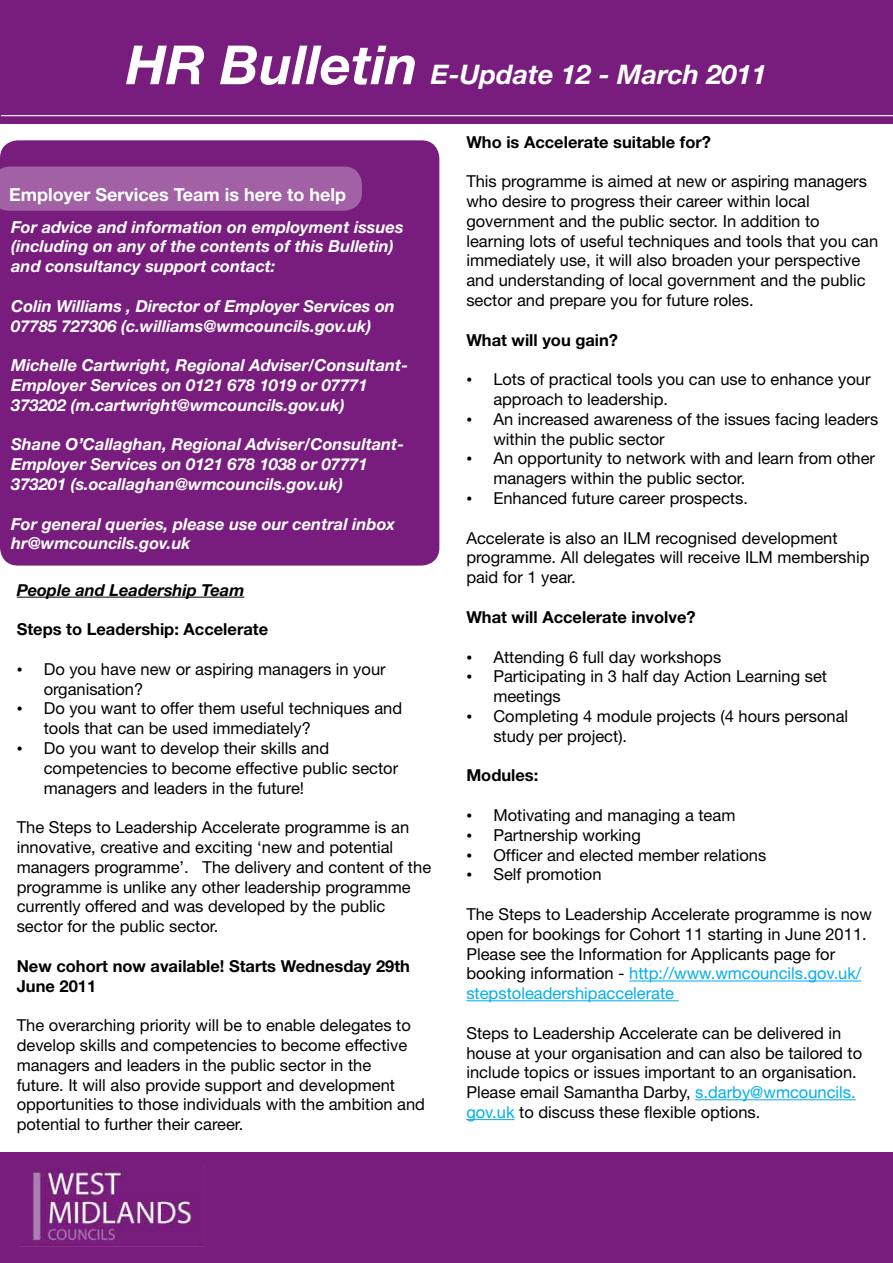
<style>
.page{position:relative;width:893px;height:1263px;background:#fff}
.page>*{position:absolute;margin:0;border:0;box-sizing:border-box;transform-origin:0 0}
.t1{font:italic 700 27px "Helvetica Neue";color:#fff}
.t2{font:700 18px "Helvetica Neue";color:#fff}
.t3{font:16.5px/19.8px "Helvetica Neue";color:#000}
.t4{font:italic 700 16.5px/19.8px "Helvetica Neue";color:#fff}
.t5{font:700 16.5px/19.8px "Helvetica Neue";color:#000}
.t6{font:italic 700 16.5px "Helvetica Neue";color:#000}
.s1{font-size:54px}
.s2{font-family:"Times New Roman"}
.s3{color:#00aeef}
</style>
<div class="page">
<div style="left:0;top:0;width:893px;height:123px;background:#781d7e"></div>
<hr style="left:1px;top:115px;width:892px;height:1px;background:#fff">
<div style="left:0;top:1153px;width:893px;height:110px;background:#781d7e"></div>
<img style="left:19px;top:1166px;width:185px;height:81px">
<hr style="left:629px;top:980px;width:232px;height:1px;background:#00aeef">
<hr style="left:466px;top:1000px;width:213px;height:1px;background:#00aeef">
<hr style="left:695px;top:1099px;width:161px;height:1px;background:#00aeef">
<hr style="left:466px;top:1119px;width:49px;height:1px;background:#00aeef">
<div style="left:0;top:140px;width:439px;height:426px;background:#781d7e;border-radius:18px"></div>
<div style="left:0;top:166px;width:362px;height:45px;background:#a161a4"></div>
<hr style="left:17px;top:597px;width:227px;height:1px;background:#000">
<h1 class="t1" style="left:126px;top:58px;width:642px"><span class="s1">HR Bulletin</span> E-Update 12 - March 2011</h1>
<p class="t2" style="left:9px;top:183px;width:338px">Employer Services Team is here to help</p>
<p class="t4" style="left:11px;top:216px;width:394px">For advice and information on employment issues (including on any of the contents of this Bulletin) and consultancy support contact:</p>
<p class="t4" style="left:11px;top:296px;width:385px">Colin Williams , Director of Employer Services on<br>07785 727306 (c.williams@wmcouncils.gov.uk)</p>
<p class="t4" style="left:11px;top:355px;width:398px">Michelle Cartwright, Regional Adviser/Consultant-<br>Employer Services on 0121 678 1019 or 07771<br>373202 (m.cartwright@wmcouncils.gov.uk)</p>
<p class="t4" style="left:11px;top:434px;width:394px">Shane O’Callaghan, Regional Adviser/Consultant-<br>Employer Services on 0121 678 1038 or 07771<br>373201 (s.ocallaghan@wmcouncils.gov.uk)</p>
<p class="t4" style="left:11px;top:513px;width:385px">For general queries, please use our central inbox hr@wmcouncils.gov.uk</p>
<p class="t6" style="left:17px;top:579px;width:229px">People and Leadership Team</p>
<p class="t5" style="left:17px;top:619px;width:253px">Steps to Leadership: Accelerate</p>
<p class="t3" style="left:44px;top:659px;width:343px;text-indent:-27px"><span class="s2">•</span> Do you have new or aspiring managers in your organisation?</p>
<p class="t3" style="left:44px;top:698px;width:360px;text-indent:-27px"><span class="s2">•</span> Do you want to offer them useful techniques and tools that can be used immediately?</p>
<p class="t3" style="left:44px;top:738px;width:356px;text-indent:-27px"><span class="s2">•</span> Do you want to develop their skills and competencies to become effective public sector managers and leaders in the future!</p>
<p class="t3" style="left:17px;top:817px;width:416px">The Steps to Leadership Accelerate programme is an innovative, creative and exciting ‘new and potential managers programme’. The delivery and content of the programme is unlike any other leadership programme currently offered and was developed by the public sector for the public sector.</p>
<p class="t5" style="left:17px;top:955px;width:395px">New cohort now available! Starts Wednesday 29th<br>June 2011</p>
<p class="t3" style="left:17px;top:1015px;width:410px">The overarching priority will be to enable delegates to develop skills and competencies to become effective managers and leaders in the public sector in the<br>future. It will also provide support and development opportunities to those individuals with the ambition and potential to further their career.</p>
<p class="t5" style="left:466px;top:131px;width:246px">Who is Accelerate suitable for?</p>
<p class="t3" style="left:466px;top:171px;width:413px">This programme is aimed at new or aspiring managers who desire to progress their career within local government and the public sector. In addition to learning lots of useful techniques and tools that you can immediately use, it will also broaden your perspective and understanding of local government and the public sector and prepare you for future roles.</p>
<p class="t5" style="left:466px;top:329px;width:153px">What will you gain?</p>
<p class="t3" style="left:493px;top:369px;width:379px;text-indent:-27px"><span class="s2">•</span> Lots of practical tools you can use to enhance your approach to leadership.</p>
<p class="t3" style="left:493px;top:409px;width:387px;text-indent:-27px"><span class="s2">•</span> An increased awareness of the issues facing leaders within the public sector</p>
<p class="t3" style="left:493px;top:448px;width:383px;text-indent:-27px"><span class="s2">•</span> An opportunity to network with and learn from other managers within the public sector.</p>
<p class="t3" style="left:466px;top:488px;width:283px"><span class="s2">•</span> Enhanced future career prospects.</p>
<p class="t3" style="left:466px;top:528px;width:405px">Accelerate is also an ILM recognised development programme. All delegates will receive ILM membership paid for 1 year.</p>
<p class="t5" style="left:466px;top:607px;width:231px">What will Accelerate involve?</p>
<p class="t3" style="left:466px;top:646px;width:256px"><span class="s2">•</span> Attending 6 full day workshops</p>
<p class="t3" style="left:493px;top:666px;width:335px;text-indent:-27px"><span class="s2">•</span> Participating in 3 half day Action Learning set meetings</p>
<p class="t3" style="left:493px;top:706px;width:356px;text-indent:-27px"><span class="s2">•</span> Completing 4 module projects (4 hours personal study per project).</p>
<p class="t5" style="left:466px;top:765px;width:74px">Modules:</p>
<p class="t3" style="left:466px;top:805px;width:271px"><span class="s2">•</span> Motivating and managing a team</p>
<p class="t3" style="left:466px;top:825px;width:176px"><span class="s2">•</span> Partnership working</p>
<p class="t3" style="left:466px;top:844px;width:301px"><span class="s2">•</span> Officer and elected member relations</p>
<p class="t3" style="left:466px;top:864px;width:137px"><span class="s2">•</span> Self promotion</p>
<p class="t3" style="left:466px;top:904px;width:407px">The Steps to Leadership Accelerate programme is now open for bookings for Cohort 11 starting in June 2011.<br>Please see the Information for Applicants page for booking information - <span class="s3">http://www.wmcouncils.gov.uk/ stepstoleadershipaccelerate</span></p>
<p class="t3" style="left:466px;top:1023px;width:397px">Steps to Leadership Accelerate can be delivered in house at your organisation and can also be tailored to include topics or issues important to an organisation.<br>Please email Samantha Darby, <span class="s3">s.darby@wmcouncils. gov.uk</span> to discuss these flexible options.</p>
</div>
